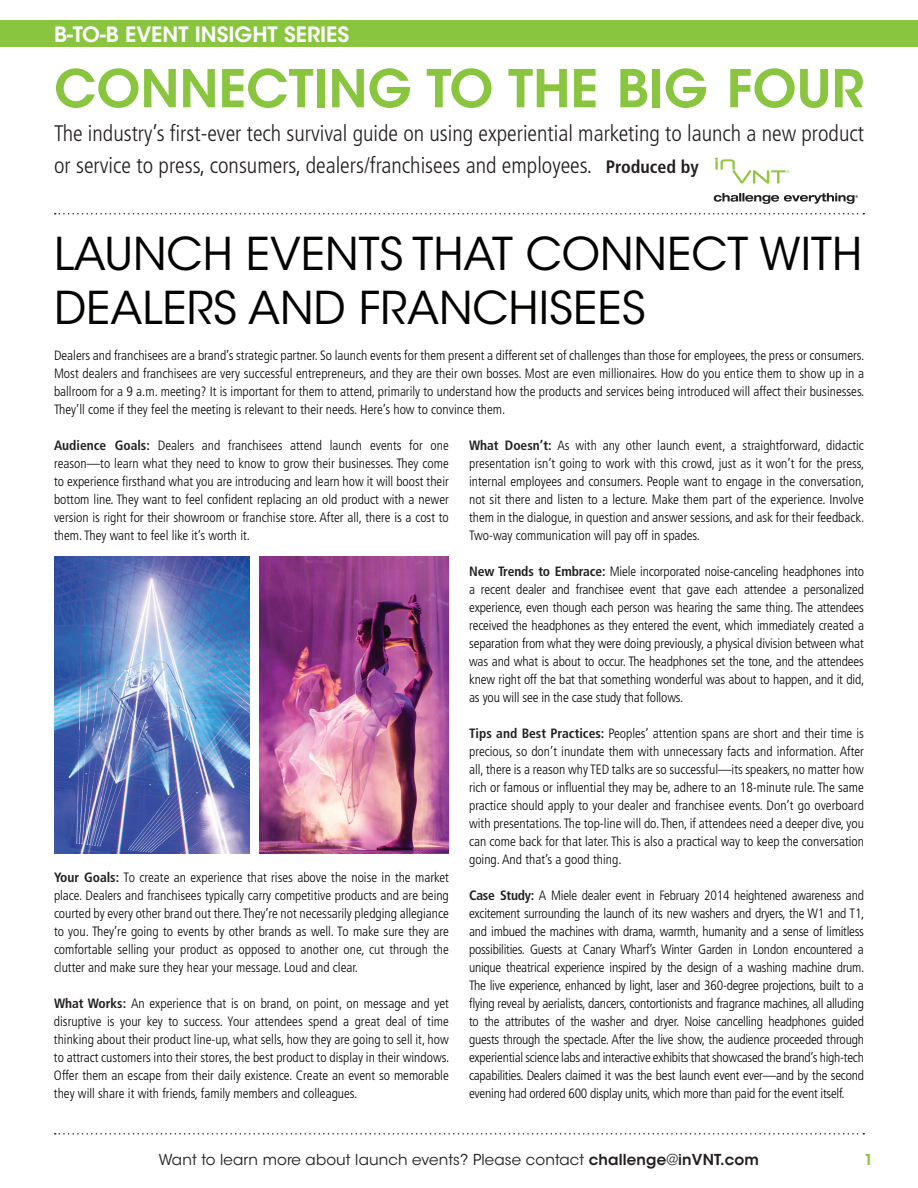
<style>
.page{position:relative;width:918px;height:1188px;background:#fff}
.page>*{position:absolute;margin:0;border:0;box-sizing:border-box;transform-origin:0 0}
.t1{font:600 51.75px "ITC Avant Garde Std";color:#89c53f}
.t2{font:45px/54px "ITC Avant Garde Std";color:#040503}
.t3{font:300 condensed 22.5px/31.5px "Frutiger LT Std";color:#231f20}
.t4{font:600 21px "ITC Avant Garde Std";color:#fff}
.t5{font:15px "ITC Avant Garde Std";letter-spacing:.01em;color:#231f20}
.t6{font:600 15px "ITC Avant Garde Std";color:#89c53f}
.t7{font:300 condensed 13.5px/18px "Frutiger LT Std";color:#040503;text-align:justify}
.s1{font-weight:700;font-size:18px}
.s2{font-weight:700;color:#231f20}
.s3{font-weight:600}
</style>
<div class="page">
<svg style="left:55px;top:1133px;width:809px;height:2px"></svg>
<svg style="left:55px;top:213px;width:809px;height:1px"></svg>
<div style="left:0;top:20px;width:918px;height:27px;background:#89c53f"></div>
<img style="left:54px;top:556px;width:196px;height:297px">
<img style="left:260px;top:556px;width:189px;height:297px">
<svg style="left:714px;top:193px;width:144px;height:11px"></svg>
<svg style="left:715px;top:158px;width:74px;height:26px"></svg>
<h3 class="t4" style="left:54px;top:21px;width:297px">B-TO-B EVENT INSIGHT SERIES</h3>
<h1 class="t1" style="left:54px;top:56px;width:811px">CONNECTING TO THE BIG FOUR</h1>
<h3 class="t3" style="left:54px;top:118px;width:812px">The industry’s first-ever tech survival guide on using experiential marketing to launch a new product or service to press, consumers, dealers/franchisees and employees. <span class="s1">Produced by</span></h3>
<h2 class="t2" style="left:54px;top:227px;width:810px">LAUNCH EVENTS THAT CONNECT WITH<br>DEALERS AND FRANCHISEES</h2>
<p class="t7" style="left:54px;top:347px;width:812px">Dealers and franchisees are a brand’s strategic partner. So launch events for them present a different set of challenges than those for employees, the press or consumers.<br>Most dealers and franchisees are very successful entrepreneurs, and they are their own bosses. Most are even millionaires. How do you entice them to show up in a ballroom for a 9 a.m. meeting? It is important for them to attend, primarily to understand how the products and services being introduced will affect their businesses.<br>They’ll come if they feel the meeting is relevant to their needs. Here’s how to convince them.</p>
<p class="t7" style="left:54px;top:437px;width:396px"><span class="s2">Audience Goals:</span> Dealers and franchisees attend launch events for one reason—to learn what they need to know to grow their businesses. They come to experience firsthand what you are introducing and learn how it will boost their bottom line. They want to feel confident replacing an old product with a newer version is right for their showroom or franchise store. After all, there is a cost to them. They want to feel like it’s worth it.</p>
<p class="t7" style="left:469px;top:436px;width:397px"><span class="s2">What Doesn’t:</span> As with any other launch event, a straightforward, didactic presentation isn’t going to work with this crowd, just as it won’t for the press, internal employees and consumers. People want to engage in the conversation, not sit there and listen to a lecture. Make them part of the experience. Involve them in the dialogue, in question and answer sessions, and ask for their feedback.<br>Two-way communication will pay off in spades.</p>
<p class="t7" style="left:469px;top:562px;width:397px"><span class="s2">New Trends to Embrace:</span> Miele incorporated noise-canceling headphones into a recent dealer and franchisee event that gave each attendee a personalized experience, even though each person was hearing the same thing. The attendees received the headphones as they entered the event, which immediately created a separation from what they were doing previously, a physical division between what was and what is about to occur. The headphones set the tone, and the attendees knew right off the bat that something wonderful was about to happen, and it did, as you will see in the case study that follows.</p>
<p class="t7" style="left:469px;top:724px;width:396px"><span class="s2">Tips and Best Practices:</span> Peoples’ attention spans are short and their time is precious, so don’t inundate them with unnecessary facts and information. After all, there is a reason why TED talks are so successful—its speakers, no matter how rich or famous or influential they may be, adhere to an 18-minute rule. The same practice should apply to your dealer and franchisee events. Don’t go overboard with presentations. The top-line will do. Then, if attendees need a deeper dive, you can come back for that later. This is also a practical way to keep the conversation going. And that’s a good thing.</p>
<p class="t7" style="left:469px;top:886px;width:397px"><span class="s2">Case Study:</span> A Miele dealer event in February 2014 heightened awareness and excitement surrounding the launch of its new washers and dryers, the W1 and T1, and imbued the machines with drama, warmth, humanity and a sense of limitless possibilities. Guests at Canary Wharf’s Winter Garden in London encountered a unique theatrical experience inspired by the design of a washing machine drum.<br>The live experience, enhanced by light, laser and 360-degree projections, built to a flying reveal by aerialists, dancers, contortionists and fragrance machines, all alluding to the attributes of the washer and dryer. Noise cancelling headphones guided guests through the spectacle. After the live show, the audience proceeded through experiential science labs and interactive exhibits that showcased the brand’s high-tech capabilities. Dealers claimed it was the best launch event ever—and by the second evening had ordered 600 display units, which more than paid for the event itself.</p>
<p class="t7" style="left:54px;top:868px;width:396px"><span class="s2">Your Goals:</span> To create an experience that rises above the noise in the market place. Dealers and franchisees typically carry competitive products and are being courted by every other brand out there. They’re not necessarily pledging allegiance to you. They’re going to events by other brands as well. To make sure they are comfortable selling your product as opposed to another one, cut through the clutter and make sure they hear your message. Loud and clear.</p>
<p class="t7" style="left:54px;top:994px;width:397px"><span class="s2">What Works:</span> An experience that is on brand, on point, on message and yet disruptive is your key to success. Your attendees spend a great deal of time thinking about their product line-up, what sells, how they are going to sell it, how to attract customers into their stores, the best product to display in their windows.<br>Offer them an escape from their daily existence. Create an event so memorable they will share it with friends, family members and colleagues.</p>
<p class="t5" style="left:159px;top:1151px;width:602px">Want to learn more about launch events? Please contact <span class="s3">challenge</span>@<span class="s3">inVNT.com</span></p>
<p class="t6" style="left:864px;top:1150px;width:11px">1</p>
</div>
